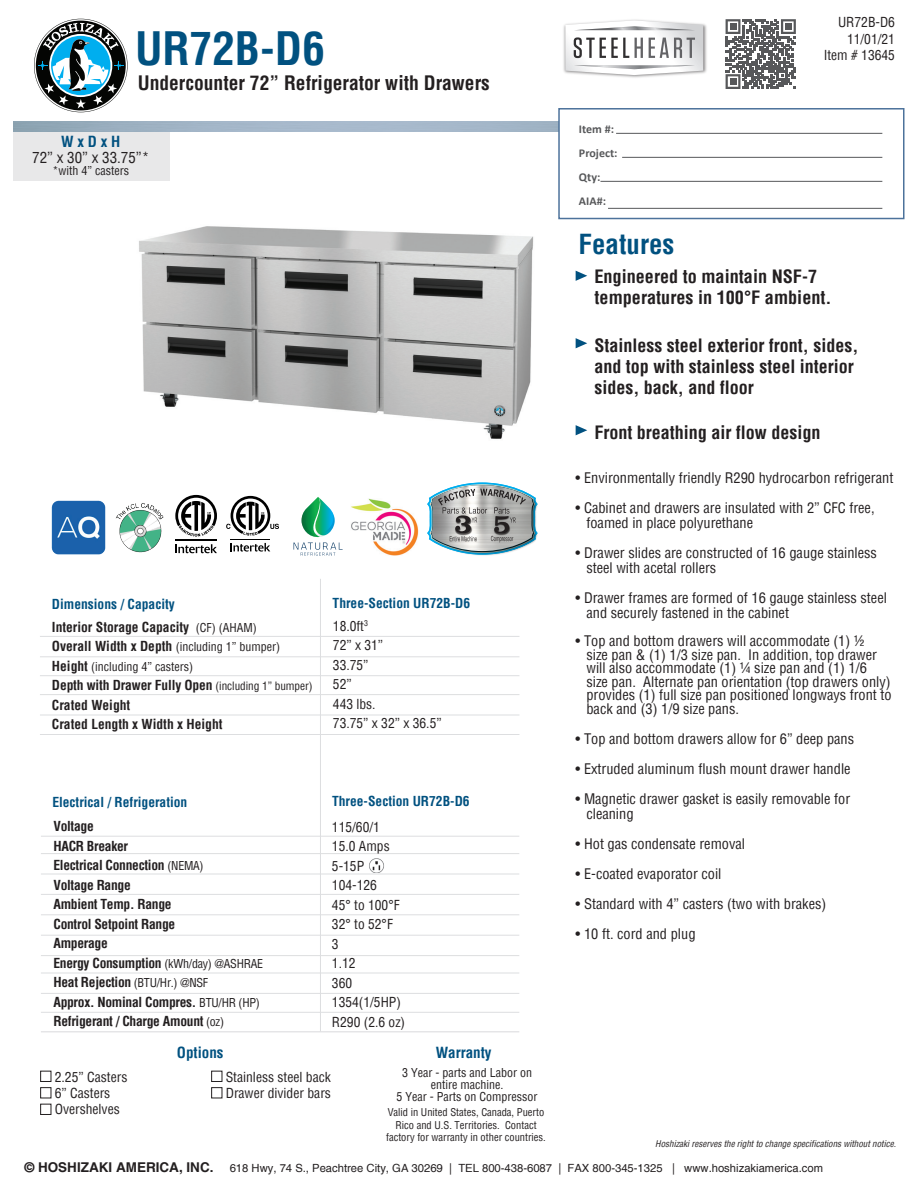
<style>
.page{position:relative;width:918px;height:1188px;background:#fff}
.page>*{position:absolute;margin:0;border:0;box-sizing:border-box;transform-origin:0 0}
.t1{font:700 condensed 45px "Helvetica";color:#015180}
.t2{font:700 condensed 27px "Helvetica";color:#015180}
.t3{font:700 condensed 19.5px "Helvetica";color:#231f20}
.t4{font:700 condensed 18px/21px "Helvetica";color:#231f20}
.t5{font:700 condensed 15px "Helvetica";color:#015180}
.t6{font:condensed 15px "Helvetica";color:#231f20}
.t7{font:condensed 14.25px/13.5px "Helvetica";color:#231f20}
.t8{font:700 condensed 13.5px/19.5px "Helvetica";letter-spacing:-.02em;color:#231f20}
.t9{font:condensed 13.5px/19.5px "Helvetica";color:#231f20}
.t10{font:700 condensed 13.5px/19.5px "Helvetica";color:#231f20}
.t11{font:700 condensed 13.5px "Helvetica";color:#015180}
.t12{font:condensed 12px/12px "Helvetica";color:#231f20;text-align:center}
.t13{font:700 12px/24px "Calibri";color:#57585a}
.t14{font:11.25px "Helvetica";color:#231f20}
.t15{font:condensed 10.5px/12.6px "Helvetica";color:#231f20;text-align:center}
.t16{font:italic condensed 9px "Helvetica";color:#231f20}
.s1{font-weight:400;font-size:12px}
.s2{font-weight:700;font-size:13.5px}
.s3{font-weight:400;font-size:11.25px}
</style>
<div class="page">
<div style="left:558px;top:108px;width:346px;height:111px;background:#fff;border:2px solid #4c729b"></div>
<img style="left:563px;top:19px;width:144px;height:59px">
<svg style="left:565px;top:20px;width:138px;height:55px"></svg>
<div style="left:40px;top:1087px;width:11px;height:11px;border:1px solid #231f20"></div>
<div style="left:40px;top:1104px;width:11px;height:11px;border:1px solid #231f20"></div>
<div style="left:211px;top:1087px;width:11px;height:11px;border:1px solid #231f20"></div>
<hr style="left:616px;top:133px;width:266px;height:1px;background:#57585a">
<hr style="left:622px;top:157px;width:260px;height:1px;background:#57585a">
<hr style="left:600px;top:181px;width:282px;height:1px;background:#57585a">
<hr style="left:608px;top:208px;width:274px;height:1px;background:#57585a">
<svg style="left:576px;top:271px;width:11px;height:10px"></svg>
<svg style="left:576px;top:338px;width:11px;height:10px"></svg>
<svg style="left:576px;top:425px;width:11px;height:10px"></svg>
<svg style="left:34px;top:19px;width:94px;height:93px"></svg>
<div style="left:40px;top:1071px;width:11px;height:11px;border:1px solid #231f20"></div>
<div style="left:211px;top:1071px;width:11px;height:11px;border:1px solid #231f20"></div>
<img style="left:115px;top:503px;width:49px;height:50px">
<img style="left:51px;top:501px;width:54px;height:53px">
<svg style="left:175px;top:544px;width:42px;height:9px"></svg>
<hr style="left:175px;top:540px;width:42px;height:1px;background:#000">
<svg style="left:175px;top:495px;width:42px;height:42px"></svg>
<svg style="left:294px;top:497px;width:49px;height:59px"></svg>
<img style="left:427px;top:483px;width:111px;height:72px">
<svg style="left:231px;top:543px;width:39px;height:9px"></svg>
<hr style="left:231px;top:539px;width:39px;height:1px;background:#000">
<svg style="left:226px;top:496px;width:53px;height:40px"></svg>
<img style="left:351px;top:499px;width:68px;height:56px">
<hr style="left:41px;top:955px;width:478px;height:1px;background:#dddee0">
<hr style="left:41px;top:935px;width:478px;height:1px;background:#dddee0">
<hr style="left:41px;top:914px;width:478px;height:1px;background:#dddee0">
<hr style="left:41px;top:894px;width:478px;height:1px;background:#dddee0">
<hr style="left:41px;top:874px;width:478px;height:1px;background:#dddee0">
<hr style="left:41px;top:853px;width:478px;height:1px;background:#dddee0">
<hr style="left:41px;top:836px;width:478px;height:1px;background:#dddee0">
<hr style="left:41px;top:973px;width:478px;height:1px;background:#dddee0">
<hr style="left:41px;top:993px;width:478px;height:1px;background:#dddee0">
<hr style="left:41px;top:1012px;width:478px;height:1px;background:#dddee0">
<hr style="left:40px;top:636px;width:479px;height:1px;background:#dddee0">
<hr style="left:40px;top:656px;width:479px;height:1px;background:#dddee0">
<hr style="left:40px;top:675px;width:479px;height:1px;background:#dddee0">
<hr style="left:40px;top:694px;width:479px;height:1px;background:#dddee0">
<hr style="left:40px;top:715px;width:479px;height:1px;background:#dddee0">
<hr style="left:40px;top:734px;width:479px;height:1px;background:#dddee0">
<hr style="left:41px;top:1031px;width:478px;height:1px;background:#dddee0">
<div style="left:14px;top:132px;width:156px;height:49px;background:#e8e8e9"></div>
<img style="left:139px;top:226px;width:395px;height:213px">
<hr style="left:320px;top:579px;width:1px;height:452px;background:#dddee0">
<svg style="left:726px;top:19px;width:70px;height:70px"></svg>
<div style="left:730px;top:23px;width:6px;height:7px;background:#57585a"></div>
<div style="left:785px;top:23px;width:7px;height:7px;background:#57585a"></div>
<div style="left:730px;top:78px;width:6px;height:7px;background:#57585a"></div>
<img style="left:369px;top:858px;width:15px;height:15px">
<h1 class="t1" style="left:135px;top:19px;width:191px">UR72B-D6</h1>
<h3 class="t3" style="left:138px;top:70px;width:354px">Undercounter 72” Refrigerator with Drawers</h3>
<p class="t5" style="left:61px;top:131px;width:61px">W x D x H</p>
<p class="t6" style="left:32px;top:148px;width:119px">72” x 30” x 33.75”*</p>
<p class="t12" style="left:52px;top:165px;width:78px">*with 4” casters</p>
<p class="t11" style="left:52px;top:595px;width:124px">Dimensions / Capacity</p>
<p class="t11" style="left:333px;top:595px;width:139px">Three-Section UR72B-D6</p>
<p class="t10" style="left:52px;top:617px;width:206px">Interior Storage Capacity <span class="s1">(CF) (AHAM)</span></p>
<p class="t12" style="left:52px;top:637px;width:230px;line-height:19.5px;text-align:left"><span class="s2">Overall Width x Depth</span> (including 1” bumper)<br><span class="s2">Height</span> (including 4” casters)</p>
<p class="t10" style="left:52px;top:675px;width:262px">Depth with Drawer Fully Open <span class="s3">(including 1” bumper)<br></span>Crated Weight<br>Crated Length x Width x Height</p>
<p class="t9" style="left:333px;top:616px;width:110px">18.0ft<sup>3<br></sup>72” x 31”<br>33.75”<br>52”<br>443 lbs.<br>73.75” x 32” x 36.5”</p>
<p class="t11" style="left:52px;top:793px;width:136px">Electrical / Refrigeration</p>
<p class="t11" style="left:332px;top:792px;width:139px">Three-Section UR72B-D6</p>
<p class="t8" style="left:53px;top:816px;width:211px">Voltage<br>HACR Breaker<br>Electrical Connection <span class="s1">(NEMA)<br></span>Voltage Range<br>Ambient Temp. Range<br>Control Setpoint Range<br>Amperage<br>Energy Consumption <span class="s1">(kWh/day) @ASHRAE<br></span>Heat Rejection <span class="s1">(BTU/Hr.) @NSF<br></span>Approx. Nominal Compres. <span class="s1">BTU/HR (HP)<br></span>Refrigerant / Charge Amount <span class="s1">(oz)</span></p>
<p class="t9" style="left:332px;top:817px;width:75px">115/60/1<br>15.0 Amps<br>5-15P<br>104-126<br>45° to 100°F<br>32° to 52°F<br>3<br>1.12<br>360<br>1354(1/5HP)<br>R290 (2.6 oz)</p>
<p class="t9" style="left:824px;top:14px;width:73px;line-height:16.2px;text-align:right">UR72B-D6<br>11/01/21<br>Item # 13645</p>
<p class="t13" style="left:579px;top:117px;width:40px">Item #:<br>Project:<br>Qty:<br>AIA#:</p>
<h2 class="t2" style="left:579px;top:226px;width:97px">Features</h2>
<p class="t4" style="left:594px;top:265px;width:239px">Engineered to maintain NSF-7 temperatures in 100°F ambient.</p>
<p class="t4" style="left:594px;top:334px;width:265px">Stainless steel exterior front, sides, and top with stainless steel interior sides, back, and floor</p>
<p class="t4" style="left:594px;top:421px;width:228px">Front breathing air flow design</p>
<p class="t7" style="left:576px;top:471px;width:319px">• Environmentally friendly R290 hydrocarbon refrigerant</p>
<p class="t7" style="left:586px;top:500px;width:290px;line-height:15px;text-indent:-11px">• Cabinet and drawers are insulated with 2” CFC free, foamed in place polyurethane</p>
<p class="t7" style="left:586px;top:545px;width:292px;line-height:15px;text-indent:-11px">• Drawer slides are constructed of 16 gauge stainless steel with acetal rollers</p>
<p class="t7" style="left:586px;top:590px;width:302px;line-height:15px;text-indent:-11px">• Drawer frames are formed of 16 gauge stainless steel and securely fastened in the cabinet</p>
<p class="t7" style="left:586px;top:634px;width:307px;text-indent:-11px">• Top and bottom drawers will accommodate (1) ½<br>size pan &amp; (1) 1/3 size pan. In addition, top drawer will also accommodate (1) ¼ size pan and (1) 1/6 size pan. Alternate pan orientation (top drawers only) provides (1) full size pan positioned longways front to back and (3) 1/9 size pans.</p>
<p class="t7" style="left:576px;top:732px;width:280px">• Top and bottom drawers allow for 6” deep pans</p>
<p class="t7" style="left:576px;top:762px;width:276px">• Extruded aluminum flush mount drawer handle</p>
<p class="t7" style="left:586px;top:791px;width:265px;line-height:15px;text-indent:-11px">• Magnetic drawer gasket is easily removable for cleaning</p>
<p class="t7" style="left:576px;top:837px;width:171px">• Hot gas condensate removal</p>
<p class="t7" style="left:576px;top:867px;width:147px">• E-coated evaporator coil</p>
<p class="t7" style="left:576px;top:897px;width:252px">• Standard with 4” casters (two with brakes)</p>
<p class="t7" style="left:576px;top:927px;width:121px">• 10 ft. cord and plug</p>
<p class="t5" style="left:177px;top:1042px;width:48px">Options</p>
<p class="t5" style="left:436px;top:1042px;width:57px">Warranty</p>
<p class="t12" style="left:397px;top:1066px;width:142px">3 Year - parts and Labor on entire machine.<br>5 Year - Parts on Compressor</p>
<p class="t9" style="left:55px;top:1069px;width:74px;line-height:16.2px">2.25” Casters<br>6” Casters<br>Overshelves</p>
<p class="t9" style="left:226px;top:1069px;width:107px;line-height:15.8px">Stainless steel back<br>Drawer divider bars</p>
<p class="t15" style="left:386px;top:1106px;width:161px">Valid in United States, Canada, Puerto<br>Rico and U.S. Territories. Contact factory for warranty in other countries.</p>
<p class="t16" style="left:655px;top:1138px;width:242px">Hoshizaki reserves the right to change specifications without notice.</p>
<p class="t14" style="left:24px;top:1161px;width:800px"><span class="s2">© HOSHIZAKI AMERICA, INC.</span> 618 Hwy, 74 S., Peachtree City, GA 30269 | TEL 800-438-6087 | FAX 800-345-1325 | www.hoshizakiamerica.com</p>
</div>
